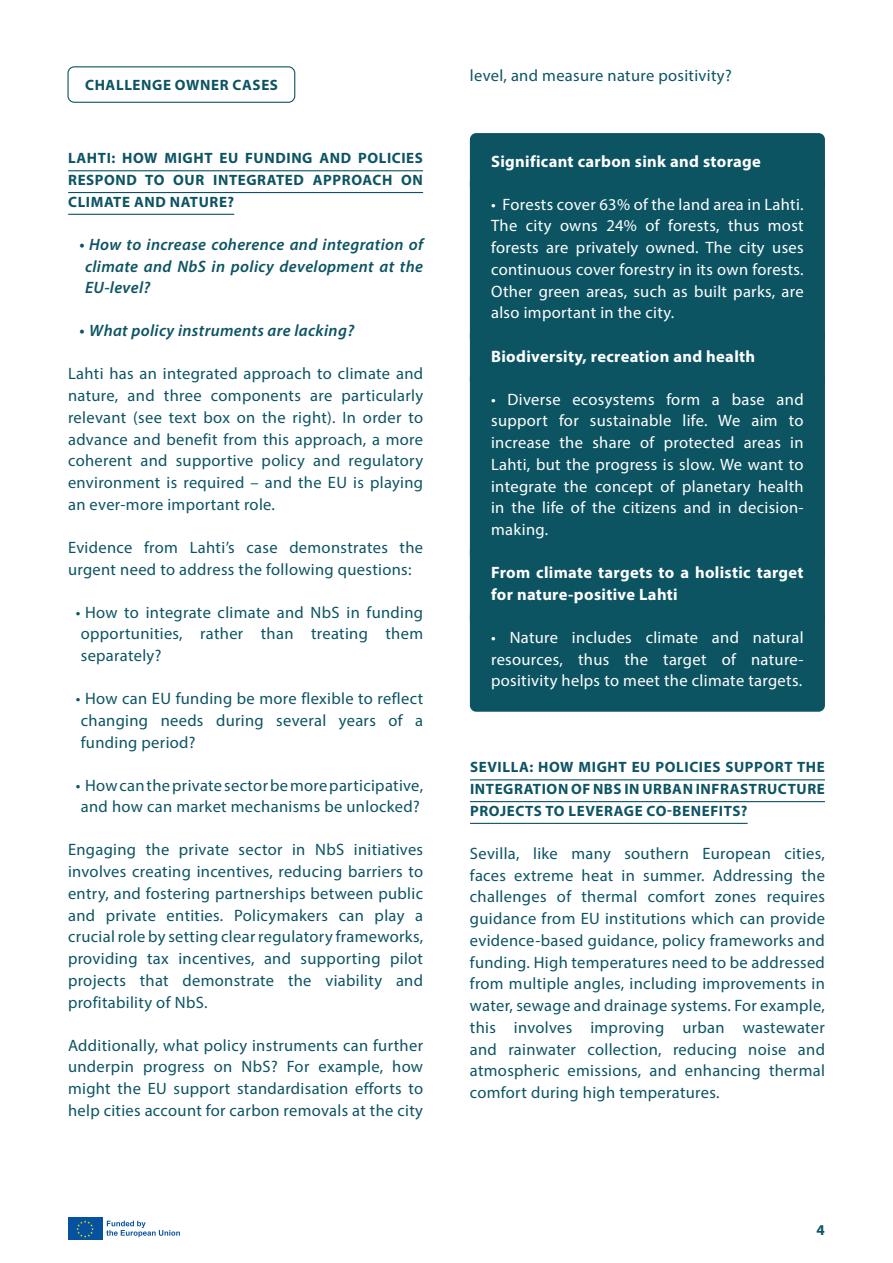
<style>
.page{position:relative;width:893px;height:1263px;background:#fff}
.page>*{position:absolute;margin:0;border:0;box-sizing:border-box;transform-origin:0 0}
.t1{font:16.5px/21.8px "Myriad Pro";letter-spacing:.02em;color:#0d5463;text-align:justify}
.t2{font:16.5px/21.8px "Myriad Pro";letter-spacing:.02em;color:#fff;text-align:justify}
.t3{font:700 16.5px/21.8px "Myriad Pro";letter-spacing:.02em;color:#fff}
.t4{font:italic 600 16.5px/21.8px "Myriad Pro";letter-spacing:.02em;color:#0d5463;text-align:justify}
.t5{font:700 15px/21.8px "Myriad Pro";letter-spacing:.04em;color:#0d5463;text-align:justify}
</style>
<div class="page">
<div style="left:68px;top:1217px;width:34px;height:23px;background:#0651a0"></div>
<svg style="left:76px;top:1220px;width:18px;height:18px"></svg>
<svg style="left:106px;top:1221px;width:74px;height:16px"></svg>
<div style="left:67px;top:66px;width:228px;height:37px;border:1px solid #0d5463;border-radius:6px"></div>
<hr style="left:68px;top:170px;width:355px;height:1px;background:#0d5463">
<hr style="left:68px;top:192px;width:355px;height:1px;background:#0d5463">
<hr style="left:68px;top:214px;width:166px;height:1px;background:#0d5463">
<div style="left:470px;top:133px;width:355px;height:59px;background:#0d5463;border-radius:6px"></div>
<div style="left:470px;top:176px;width:355px;height:168px;background:#0d5463;border-radius:6px"></div>
<div style="left:470px;top:328px;width:355px;height:59px;background:#0d5463;border-radius:6px"></div>
<div style="left:470px;top:371px;width:355px;height:189px;background:#0d5463;border-radius:6px"></div>
<div style="left:470px;top:544px;width:355px;height:81px;background:#0d5463;border-radius:6px"></div>
<div style="left:470px;top:609px;width:355px;height:103px;background:#0d5463;border-radius:6px"></div>
<hr style="left:470px;top:779px;width:355px;height:1px;background:#0d5463">
<hr style="left:470px;top:801px;width:355px;height:1px;background:#0d5463">
<hr style="left:470px;top:823px;width:278px;height:1px;background:#0d5463">
<p class="t5" style="left:85px;top:74px;width:194px">CHALLENGE OWNER CASES</p>
<p class="t5" style="left:68px;top:147px;width:356px">LAHTI: HOW MIGHT EU FUNDING AND POLICIES RESPOND TO OUR INTEGRATED APPROACH ON CLIMATE AND NATURE?</p>
<p class="t4" style="left:85px;top:233px;width:340px;text-indent:-5px">• How to increase coherence and integration of climate and NbS in policy development at the EU-level?</p>
<p class="t4" style="left:80px;top:319px;width:276px">• What policy instruments are lacking?</p>
<p class="t1" style="left:68px;top:363px;width:357px">Lahti has an integrated approach to climate and nature, and three components are particularly relevant (see text box on the right). In order to advance and benefit from this approach, a more coherent and supportive policy and regulatory environment is required – and the EU is playing an ever-more important role.</p>
<p class="t1" style="left:68px;top:536px;width:357px">Evidence from Lahti’s case demonstrates the urgent need to address the following questions:</p>
<p class="t1" style="left:81px;top:601px;width:344px;text-indent:-5px">• How to integrate climate and NbS in funding opportunities, rather than treating them separately?</p>
<p class="t1" style="left:81px;top:687px;width:344px;text-indent:-5px">• How can EU funding be more flexible to reflect changing needs during several years of a funding period?</p>
<p class="t1" style="left:76px;top:774px;width:349px;text-align:center">• How can the private sector be more participative, and how can market mechanisms be unlocked?</p>
<p class="t1" style="left:68px;top:839px;width:357px">Engaging the private sector in NbS initiatives involves creating incentives, reducing barriers to entry, and fostering partnerships between public and private entities. Policymakers can play a crucial role by setting clear regulatory frameworks, providing tax incentives, and supporting pilot projects that demonstrate the viability and profitability of NbS.</p>
<p class="t1" style="left:68px;top:1034px;width:357px">Additionally, what policy instruments can further underpin progress on NbS? For example, how might the EU support standardisation efforts to help cities account for carbon removals at the city</p>
<p class="t1" style="left:470px;top:64px;width:263px">level, and measure nature positivity?</p>
<p class="t3" style="left:491px;top:150px;width:271px">Significant carbon sink and storage</p>
<p class="t2" style="left:491px;top:193px;width:314px">• Forests cover 63% of the land area in Lahti.<br>The city owns 24% of forests, thus most forests are privately owned. The city uses continuous cover forestry in its own forests.<br>Other green areas, such as built parks, are also important in the city.</p>
<p class="t3" style="left:491px;top:344px;width:266px">Biodiversity, recreation and health</p>
<p class="t2" style="left:491px;top:388px;width:314px">• Diverse ecosystems form a base and support for sustainable life. We aim to increase the share of protected areas in Lahti, but the progress is slow. We want to integrate the concept of planetary health in the life of the citizens and in decision&shy;making.</p>
<p class="t3" style="left:491px;top:561px;width:314px">From climate targets to a holistic target for nature-positive Lahti</p>
<p class="t2" style="left:491px;top:626px;width:314px">• Nature includes climate and natural resources, thus the target of nature&shy;positivity helps to meet the climate targets.</p>
<p class="t5" style="left:470px;top:756px;width:356px">SEVILLA: HOW MIGHT EU POLICIES SUPPORT THE INTEGRATION OF NBS IN URBAN INFRASTRUCTURE PROJECTS TO LEVERAGE CO-BENEFITS?</p>
<p class="t1" style="left:470px;top:842px;width:357px">Sevilla, like many southern European cities, faces extreme heat in summer. Addressing the challenges of thermal comfort zones requires guidance from EU institutions which can provide evidence-based guidance, policy frameworks and funding. High temperatures need to be addressed from multiple angles, including improvements in water, sewage and drainage systems. For example, this involves improving urban wastewater and rainwater collection, reducing noise and atmospheric emissions, and enhancing thermal comfort during high temperatures.</p>
<p class="t5" style="left:817px;top:1218px;width:10px">4</p>
</div>
